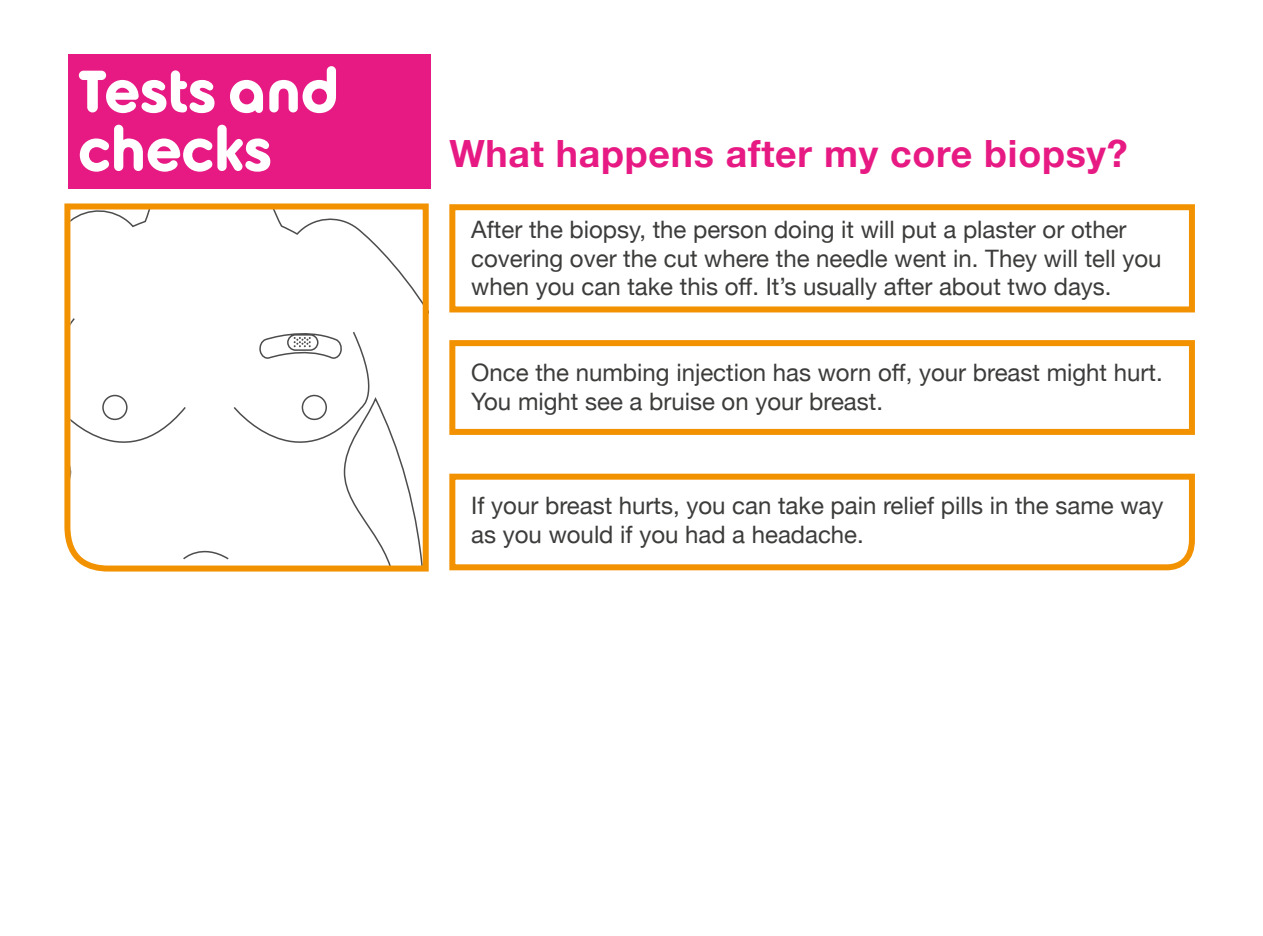
<style>
.page{position:relative;width:1263px;height:936px;background:#fff}
.page>*{position:absolute;margin:0;border:0;box-sizing:border-box;transform-origin:0 0}
.t1{font:700 63px/58.5px "Betty";color:#fff}
.t2{font:700 37.5px "Helvetica Neue";letter-spacing:.02em;color:#e71a84}
.t3{font:24px/28.8px "Helvetica Neue";color:#3c3c3b}
</style>
<div class="page">
<div style="left:449px;top:204px;width:746px;height:108px;background:#fff;border:6px solid #f39200"></div>
<div style="left:449px;top:340px;width:746px;height:95px;background:#fff;border:6px solid #f39200"></div>
<svg style="left:449px;top:473px;width:746px;height:98px"></svg>
<div style="left:68px;top:54px;width:363px;height:134px;background:#e71a84"></div>
<svg style="left:64px;top:203px;width:365px;height:369px"></svg>
<h1 class="t1" style="left:78px;top:67px;width:262px">Tests and checks</h1>
<h2 class="t2" style="left:449px;top:124px;width:680px">What happens after my core biopsy?</h2>
<p class="t3" style="left:471px;top:216px;width:692px">After the biopsy, the person doing it will put a plaster or other covering over the cut where the needle went in. They will tell you when you can take this off. It’s usually after about two days.</p>
<p class="t3" style="left:471px;top:359px;width:693px">Once the numbing injection has worn off, your breast might hurt.<br>You might see a bruise on your breast.</p>
<p class="t3" style="left:471px;top:492px;width:694px">If your breast hurts, you can take pain relief pills in the same way as you would if you had a headache.</p>
</div>
